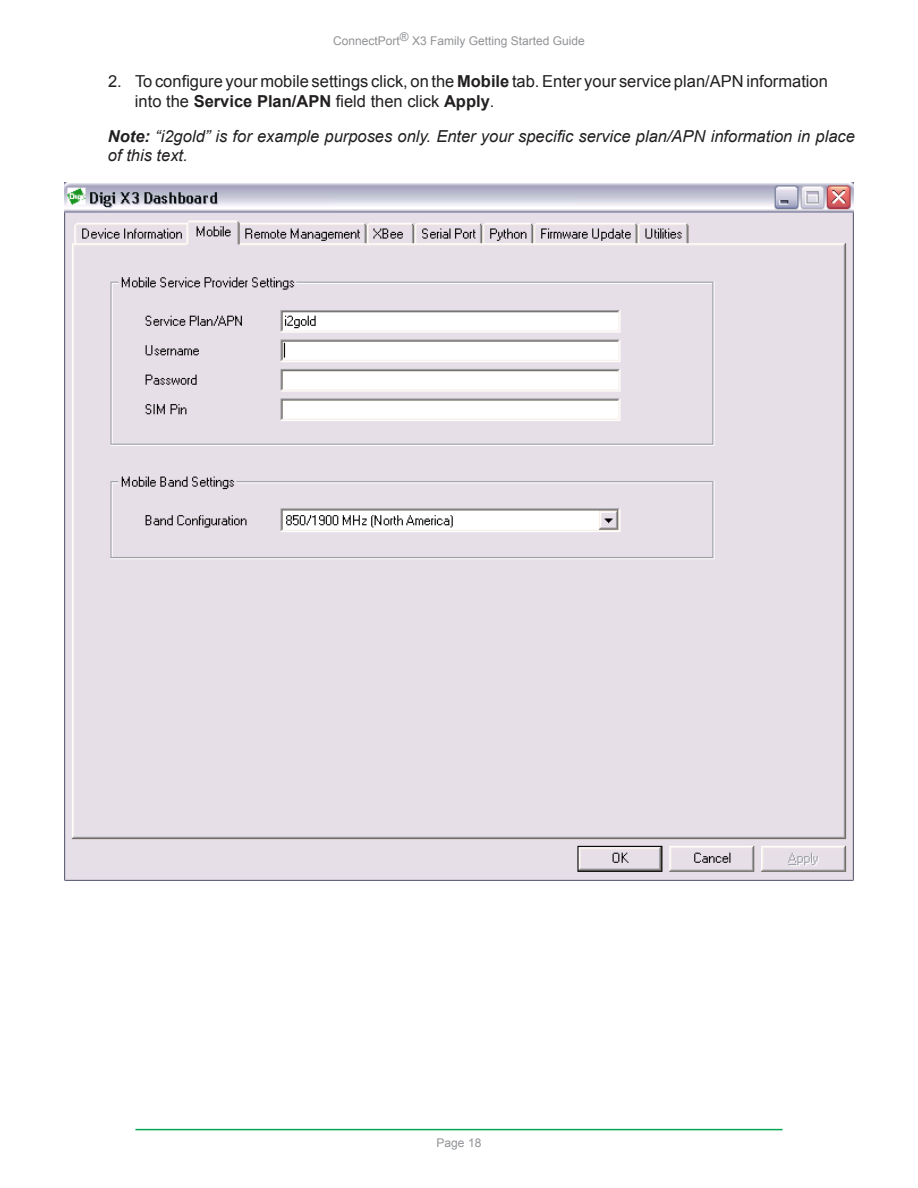
<style>
.page{position:relative;width:918px;height:1188px;background:#fff}
.page>*{position:absolute;margin:0;border:0;box-sizing:border-box;transform-origin:0 0}
.t1{font:16.5px/19.8px "Arial";color:#221f1f}
.t2{font:italic 16.5px/19.8px "Arial";color:#221f1f}
.t3{font:12px "Arial";color:#909295}
.s1{font-weight:700}
</style>
<div class="page">
<hr style="left:135px;top:1129px;width:648px;height:1px;background:#00a950">
<img style="left:65px;top:183px;width:788px;height:698px">
<p class="t3" style="left:333px;top:36px;width:253px">ConnectPort® X3 Family Getting Started Guide</p>
<p class="t1" style="left:135px;top:73px;width:694px;text-indent:-27px">2. To con昀椀gure your mobile settings click, on the <span class="s1">Mobile</span> tab. Enter your service plan/APN information into the <span class="s1">Service Plan/APN</span> 昀椀eld then click <span class="s1">Apply</span>.</p>
<p class="t2" style="left:108px;top:126px;width:748px"><span class="s1">Note:</span> “i2gold” is for example purposes only. Enter your speci昀椀c service plan/APN information in place of this text.</p>
<p class="t3" style="left:437px;top:1139px;width:46px">Page 18</p>
</div>
